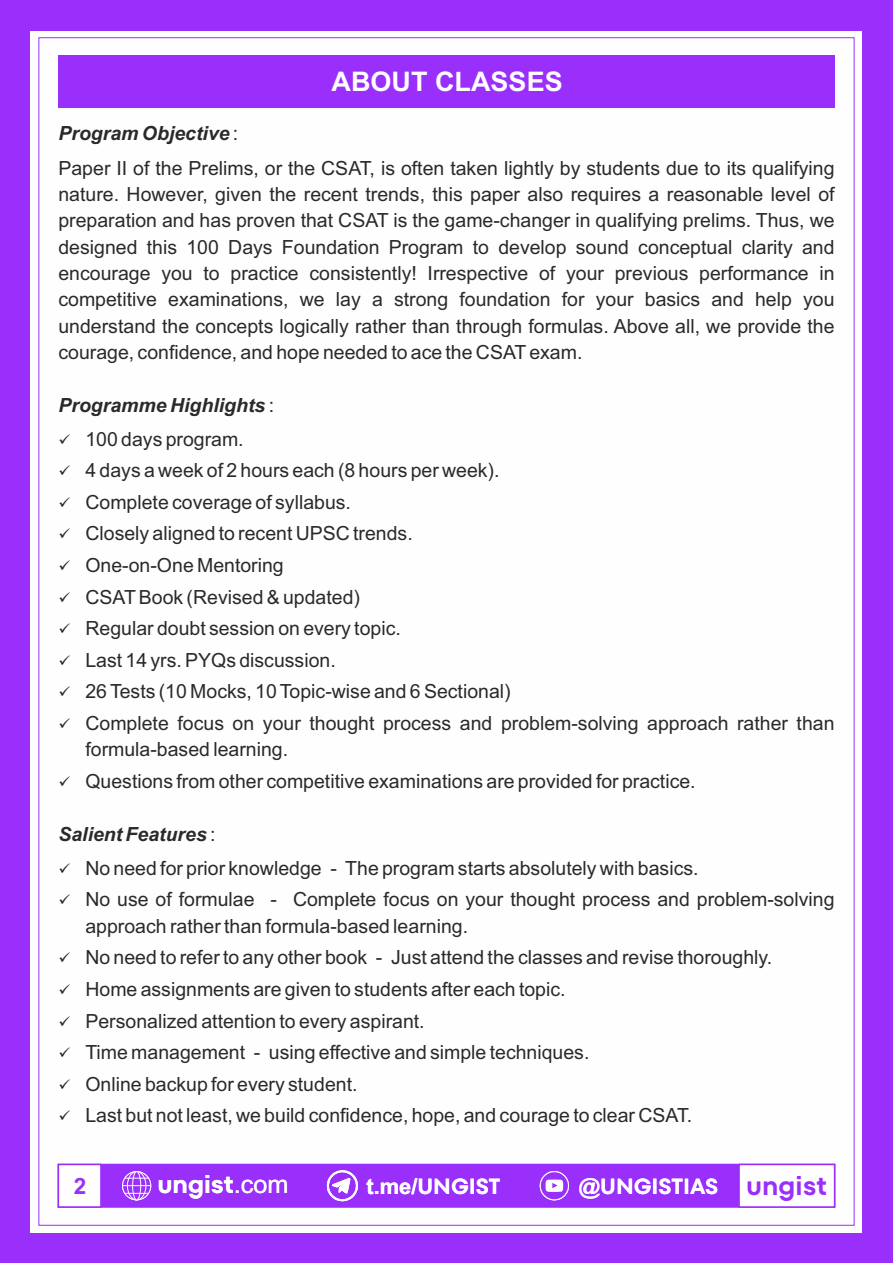
<style>
.page{position:relative;width:893px;height:1263px;background:#9a2ffb}
.page>*{position:absolute;margin:0;border:0;box-sizing:border-box;transform-origin:0 0}
.t1{font:700 27px "Arial";color:#fefefe}
.t2{font:600 25.2px "FONTSPRINGDEMO TT Fors";color:#fff}
.t3{font:700 22.5px "Arial";color:#9a2ffb}
.t4{font:600 21.9px "FONTSPRINGDEMO TT Fors";color:#fff}
.t5{font:19.5px/26.4px "Arial";color:#2b2a29}
.t6{font:italic 700 19.5px "Arial";color:#2b2a29}
.s1{font-weight:700;font-style:italic}
.s2{font-weight:400;font-style:normal}
.s3{font-family:"Arial";font-weight:400}
.s4{font-family:"Arial";font-weight:700}
.s5{font-size:26.7px;color:#9a2ffb}
</style>
<div class="page">
<div style="left:31px;top:31px;width:831px;height:1201px;background:#fefefe"></div>
<div style="left:58px;top:55px;width:777px;height:53px;background:#9a2ffb"></div>
<div style="left:58px;top:1164px;width:777px;height:44px;background:#9a2ffb;border:1px solid #9a2ffb"></div>
<div style="left:738px;top:1164px;width:97px;height:44px;background:#fefefe;border:1px solid #9a2ffb"></div>
<div style="left:58px;top:1164px;width:44px;height:44px;background:#fefefe;border:1px solid #9a2ffb"></div>
<svg style="left:539px;top:1171px;width:31px;height:30px"></svg>
<svg style="left:327px;top:1170px;width:31px;height:32px"></svg>
<svg style="left:122px;top:1171px;width:29px;height:29px"></svg>
<svg style="left:127px;top:1171px;width:19px;height:29px"></svg>
<svg style="left:132px;top:1171px;width:9px;height:29px"></svg>
<svg style="left:125px;top:1178px;width:24px;height:1px"></svg>
<svg style="left:123px;top:1185px;width:28px;height:1px"></svg>
<svg style="left:125px;top:1193px;width:23px;height:1px"></svg>
<h1 class="t1" style="left:332px;top:72px;width:233px">ABOUT CLASSES</h1>
<p class="t5" style="left:58px;top:118px;width:778px;line-height:34px"><span class="s1">Program Objective</span> :<br>Paper II of the Prelims, or the CSAT, is often taken lightly by students due to its qualifying</p>
<p class="t5" style="left:58px;top:183px;width:778px;text-align:justify">nature. However, given the recent trends, this paper also requires a reasonable level of preparation and has proven that CSAT is the game-changer in qualifying prelims. Thus, we designed this 100 Days Foundation Program to develop sound conceptual clarity and encourage you to practice consistently! Irrespective of your previous performance in competitive examinations, we lay a strong foundation for your basics and help you understand the concepts logically rather than through formulas. Above all, we provide the courage, confidence, and hope needed to ace the CSATexam.</p>
<p class="t6" style="left:58px;top:397px;width:217px">Programme Highlights <span class="s2">:</span></p>
<p class="t5" style="left:58px;top:427px;width:187px">✓ 100 days program.</p>
<p class="t5" style="left:58px;top:459px;width:443px">✓ 4 days a week of 2 hours each (8 hours per week).</p>
<p class="t5" style="left:58px;top:491px;width:294px">✓ Complete coverage of syllabus.</p>
<p class="t5" style="left:58px;top:522px;width:356px">✓ Closely aligned to recent UPSC trends.</p>
<p class="t5" style="left:58px;top:554px;width:227px">✓ One-on-One Mentoring</p>
<p class="t5" style="left:58px;top:585px;width:303px">✓ CSATBook (Revised &amp; updated)</p>
<p class="t5" style="left:58px;top:617px;width:344px">✓ Regular doubt session on every topic.</p>
<p class="t5" style="left:58px;top:649px;width:279px">✓ Last 14 yrs. PYQs discussion.</p>
<p class="t5" style="left:58px;top:680px;width:454px">✓ 26 Tests (10 Mocks, 10 Topic-wise and 6 Sectional)</p>
<p class="t5" style="left:85px;top:712px;width:751px;text-indent:-27px">✓ Complete focus on your thought process and problem-solving approach rather than formula-based learning.</p>
<p class="t5" style="left:58px;top:770px;width:639px">✓ Questions from other competitive examinations are provided for practice.</p>
<p class="t6" style="left:58px;top:826px;width:159px">Salient Features <span class="s2">:</span></p>
<p class="t5" style="left:58px;top:856px;width:642px">✓ No need for prior knowledge - The program starts absolutely with basics.</p>
<p class="t5" style="left:85px;top:888px;width:751px;text-indent:-27px">✓ No use of formulae - Complete focus on your thought process and problem-solving approach rather than formula-based learning.</p>
<p class="t5" style="left:58px;top:946px;width:715px">✓ No need to refer to any other book - Just attend the classes and revise thoroughly.</p>
<p class="t5" style="left:58px;top:978px;width:509px">✓ Home assignments are given to students after each topic.</p>
<p class="t5" style="left:58px;top:1009px;width:368px">✓ Personalized attention to every aspirant.</p>
<p class="t5" style="left:58px;top:1041px;width:533px">✓ Time management - using effective and simple techniques.</p>
<p class="t5" style="left:58px;top:1072px;width:301px">✓ Online backup for every student.</p>
<p class="t5" style="left:58px;top:1104px;width:635px">✓ Last but not least, we build confidence, hope, and courage to clear CSAT.</p>
<p class="t3" style="left:74px;top:1177px;width:14px">2</p>
<p class="t2" style="left:157px;top:1169px;width:133px">ungist<span class="s3">.com</span></p>
<p class="t4" style="left:366px;top:1173px;width:135px"><span class="s4">t.me/</span>UNGIST</p>
<p class="t4" style="left:579px;top:1173px;width:250px"><span class="s4">@</span>UNGISTIAS <span class="s5">ungist</span></p>
</div>
